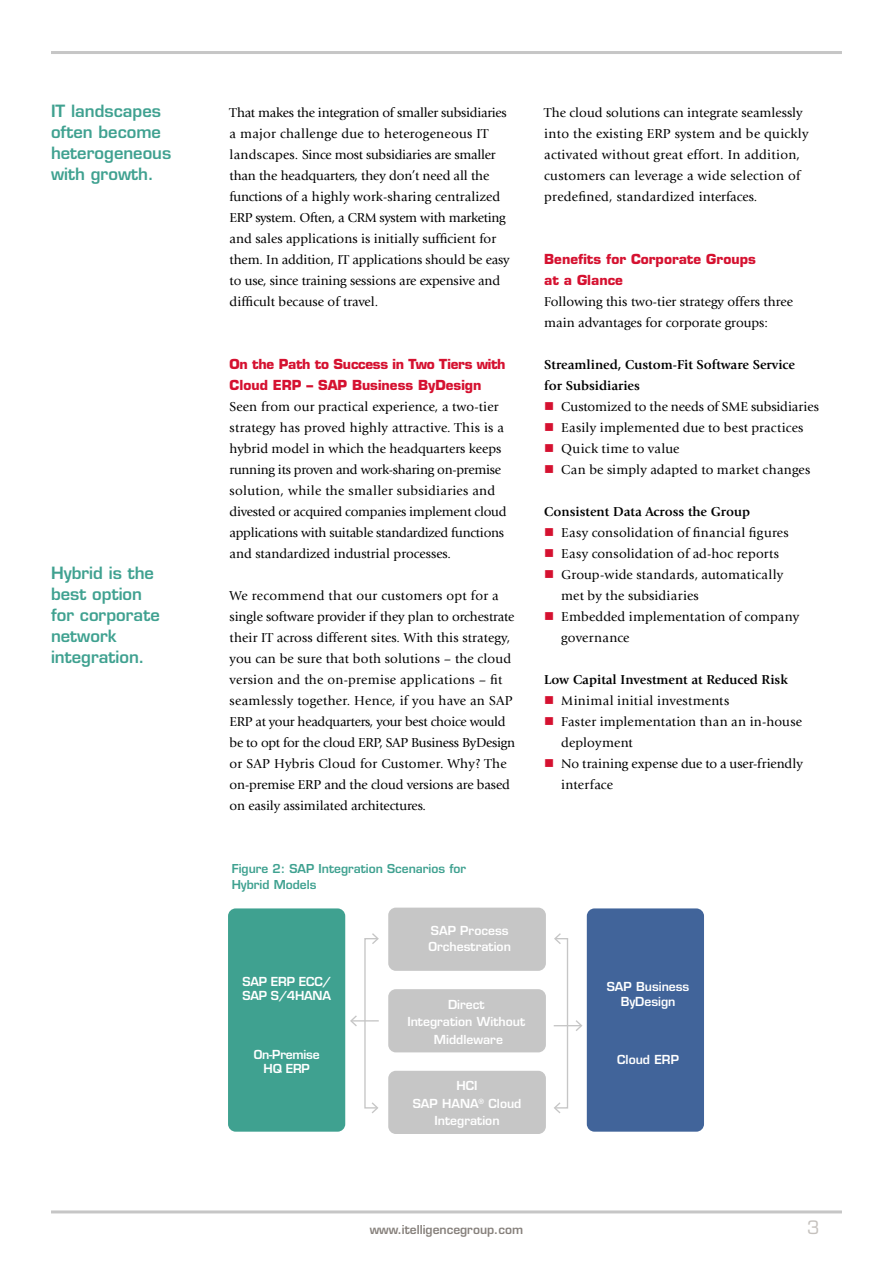
<style>
.page{position:relative;width:893px;height:1263px;background:#fff}
.page>*{position:absolute;margin:0;border:0;box-sizing:border-box;transform-origin:0 0}
.t1{font:500 18px "Eurostile LTCE";color:#c5c1bd}
.t2{font:600 16.5px/21px "Eurostile LTCE";color:#3fa190}
.t3{font:13.5px/21px "Giovanni";color:#000}
.t4{font:13.5px/21px "Giovanni";letter-spacing:.02em;color:#000}
.t5{font:700 13.5px/21px "Giovanni";color:#000}
.t6{font:700 13.5px/21px "Eurostile LTCE";color:#d51130}
.t7{font:600 12.15px/17.5px "Eurostile LTCE";color:#fff;text-align:center}
.t8{font:600 12.15px/14.5px "Eurostile LTCE";letter-spacing:-.02em;color:#fff}
.t9{font:600 12px/16.5px "Eurostile LTCE";color:#3fa190}
.t10{font:600 12px "Eurostile LTCE";color:#86807b}
.s1{color:#d51130}
</style>
<div class="page">
<hr style="left:51px;top:1210px;width:791px;height:3px;background:#c6c6c6">
<hr style="left:51px;top:51px;width:791px;height:3px;background:#c6c6c6">
<div style="left:228px;top:908px;width:117px;height:224px;background:#3fa190;border-radius:8px"></div>
<div style="left:388px;top:1071px;width:158px;height:63px;background:#c6c6c6;border-radius:8px"></div>
<div style="left:388px;top:989px;width:158px;height:63px;background:#c6c6c6;border-radius:8px"></div>
<div style="left:388px;top:907px;width:158px;height:64px;background:#c6c6c6;border-radius:8px"></div>
<div style="left:587px;top:908px;width:117px;height:224px;background:#41649a;border-radius:8px"></div>
<svg style="left:350px;top:1015px;width:29px;height:11px"></svg>
<div style="left:364px;top:938px;width:14px;height:170px;border:1px solid #c6c6c6"></div>
<svg style="left:372px;top:1102px;width:6px;height:11px"></svg>
<svg style="left:372px;top:933px;width:7px;height:11px"></svg>
<svg style="left:556px;top:1020px;width:26px;height:11px"></svg>
<div style="left:554px;top:938px;width:14px;height:170px;border:1px solid #c6c6c6"></div>
<svg style="left:554px;top:933px;width:7px;height:11px"></svg>
<svg style="left:554px;top:1102px;width:6px;height:11px"></svg>
<p class="t2" style="left:51px;top:100px;width:122px">IT landscapes often become heterogeneous with growth.</p>
<p class="t2" style="left:51px;top:562px;width:110px">Hybrid is the best option for corporate network integration.</p>
<p class="t3" style="left:230px;top:102px;width:281px">That makes the integration of smaller subsidiaries a major challenge due to heterogeneous IT landscapes. Since most subsidiaries are smaller than the headquarters, they don’t need all the functions of a highly work-sharing centralized ERP system. Often, a CRM system with marketing and sales applications is initially sufficient for them. In addition, IT applications should be easy to use, since training sessions are expensive and difficult because of travel.</p>
<p class="t6" style="left:230px;top:354px;width:278px">On the Path to Success in Two Tiers with<br>Cloud ERP – SAP Business ByDesign</p>
<p class="t3" style="left:230px;top:396px;width:278px">Seen from our practical experience, a two-tier strategy has proved highly attractive. This is a hybrid model in which the headquarters keeps running its proven and work-sharing on-premise solution, while the smaller subsidiaries and divested or acquired companies implement cloud applications with suitable standardized functions and standardized industrial processes.</p>
<p class="t3" style="left:230px;top:585px;width:287px">We recommend that our customers opt for a single software provider if they plan to orchestrate their IT across different sites. With this strategy, you can be sure that both solutions – the cloud version and the on-premise applications – fit seamlessly together. Hence, if you have an SAP ERP at your headquarters, your best choice would be to opt for the cloud ERP, SAP Business ByDesign or SAP Hybris Cloud for Customer. Why? The on-premise ERP and the cloud versions are based on easily assimilated architectures.</p>
<p class="t4" style="left:544px;top:102px;width:266px">The cloud solutions can integrate seamlessly into the existing ERP system and be quickly activated without great effort. In addition, customers can leverage a wide selection of predefined, standardized interfaces.</p>
<p class="t6" style="left:544px;top:249px;width:213px">Benefits for Corporate Groups at a Glance</p>
<p class="t3" style="left:544px;top:291px;width:250px">Following this two-tier strategy offers three main advantages for corporate groups:</p>
<p class="t5" style="left:544px;top:354px;width:252px">Streamlined, Custom-Fit Software Service for Subsidiaries</p>
<p class="t3" style="left:544px;top:396px;width:276px"><span class="s1">■</span> Customized to the needs of SME subsidiaries</p>
<p class="t3" style="left:544px;top:417px;width:261px"><span class="s1">■</span> Easily implemented due to best practices</p>
<p class="t3" style="left:544px;top:438px;width:137px"><span class="s1">■</span> Quick time to value</p>
<p class="t3" style="left:544px;top:459px;width:268px"><span class="s1">■</span> Can be simply adapted to market changes</p>
<p class="t5" style="left:544px;top:501px;width:207px">Consistent Data Across the Group</p>
<p class="t3" style="left:544px;top:522px;width:246px"><span class="s1">■</span> Easy consolidation of financial figures</p>
<p class="t3" style="left:544px;top:543px;width:236px"><span class="s1">■</span> Easy consolidation of ad-hoc reports</p>
<p class="t3" style="left:561px;top:564px;width:224px;text-indent:-17px"><span class="s1">■</span> Group-wide standards, automatically met by the subsidiaries</p>
<p class="t3" style="left:561px;top:607px;width:239px;text-indent:-17px"><span class="s1">■</span> Embedded implementation of company governance</p>
<p class="t5" style="left:544px;top:669px;width:245px">Low Capital Investment at Reduced Risk</p>
<p class="t4" style="left:544px;top:691px;width:186px"><span class="s1">■</span> Minimal initial investments</p>
<p class="t3" style="left:561px;top:712px;width:242px;text-indent:-17px"><span class="s1">■</span> Faster implementation than an in-house deployment</p>
<p class="t3" style="left:561px;top:754px;width:243px;text-indent:-17px"><span class="s1">■</span> No training expense due to a user-friendly interface</p>
<p class="t9" style="left:232px;top:860px;width:236px">Figure 2: SAP Integration Scenarios for<br>Hybrid Models</p>
<p class="t8" style="left:242px;top:974px;width:90px">SAP ERP ECC/<br>SAP S/4HANA</p>
<p class="t8" style="left:254px;top:1047px;width:67px;text-align:center">On-Premise<br>HQ ERP</p>
<p class="t7" style="left:429px;top:922px;width:84px;line-height:16.2px;text-align:left">SAP Process<br>Orchestration</p>
<p class="t7" style="left:407px;top:995px;width:119px">Direct<br>Integration Without<br>Middleware</p>
<p class="t7" style="left:413px;top:1077px;width:110px">HCI<br>SAP HANA<sup>®</sup> Cloud<br>Integration</p>
<p class="t7" style="left:607px;top:979px;width:84px;line-height:14.5px">SAP Business<br>ByDesign</p>
<p class="t7" style="left:617px;top:1050px;width:63px">Cloud ERP</p>
<p class="t10" style="left:370px;top:1222px;width:155px">www.itelligencegroup.com</p>
<h1 class="t1" style="left:807px;top:1216px;width:14px">3</h1>
</div>
